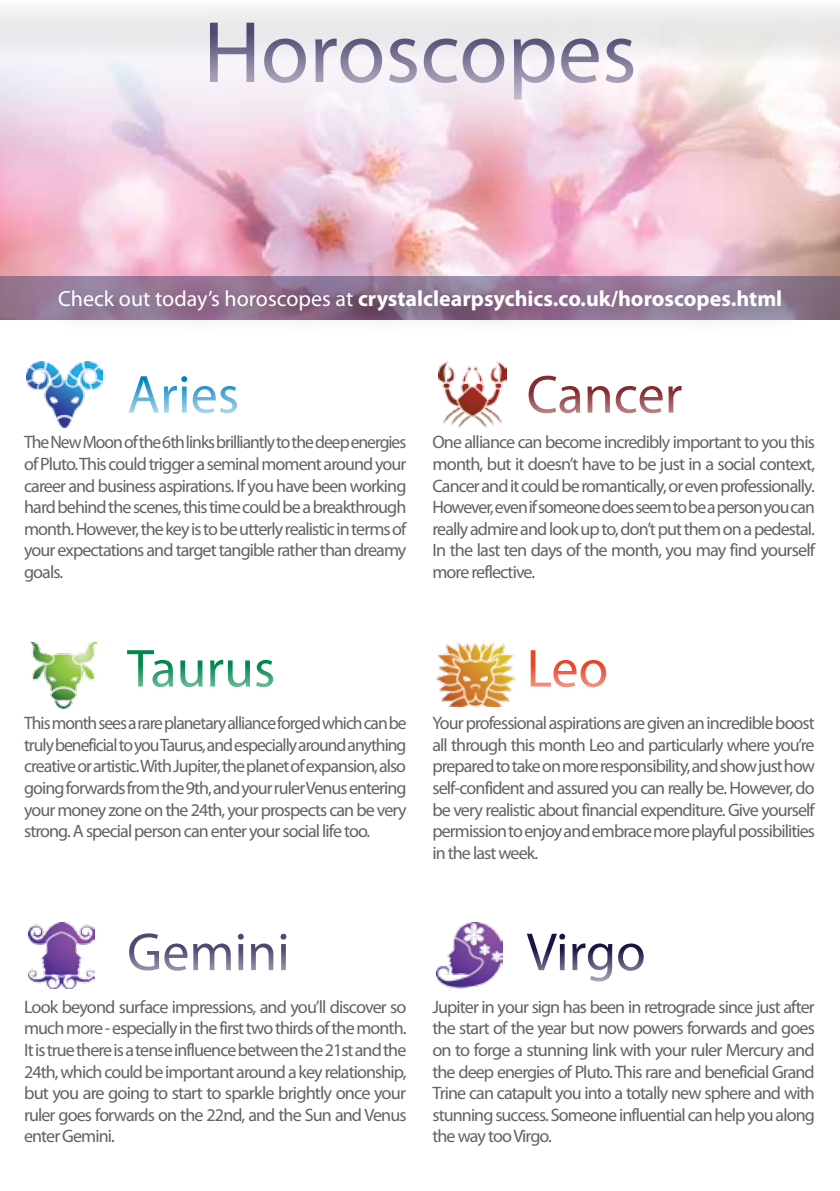
<style>
.page{position:relative;width:840px;height:1191px;background:#fff}
.page>*{position:absolute;margin:0;border:0;box-sizing:border-box;transform-origin:0 0}
.t1{font:88px "Myriad Pro";color:#504a73}
.t2{font:54px "Myriad Pro";color:#504a73}
.t3{font:54px "Myriad Pro";color:#00884f}
.t4{font:54px "Myriad Pro";color:#862b2f}
.t5{font:54px "Myriad Pro";letter-spacing:-.005em;color:#1a1443}
.t6{font:54px "Myriad Pro";color:#0082bf}
.t7{font:54px "Myriad Pro";color:#ec4426}
.t8{font:700 22px "Myriad Pro";color:#fff}
.t9{font:18px/21.6px "Myriad Pro";letter-spacing:-.05em;color:#636363;text-align:justify}
.s1{font-weight:400}
</style>
<div class="page">
<img style="left:30px;top:642px;width:66px;height:66px">
<img style="left:28px;top:922px;width:67px;height:66px">
<img style="left:438px;top:361px;width:68px;height:67px">
<img style="left:436px;top:642px;width:78px;height:65px">
<img style="left:436px;top:922px;width:66px;height:66px">
<img style="left:0;top:8px;width:839px;height:268px">
<svg style="left:0;top:276px;width:839px;height:44px;background:#8a6d82"></svg>
<img style="left:26px;top:361px;width:76px;height:67px">
<div style="left:38px;top:269px;width:772px;height:71px;background:#000;opacity:.13"></div>
<h1 class="t1" style="left:203px;top:-2px;width:434px">Horoscopes</h1>
<p class="t8" style="left:58px;top:284px;width:725px"><span class="s1">Check out today’s horoscopes at</span> crystalclearpsychics.co.uk/horoscopes.html</p>
<h2 class="t6" style="left:127px;top:361px;width:113px">Aries</h2>
<h2 class="t4" style="left:526px;top:361px;width:157px">Cancer</h2>
<p class="t9" style="left:24px;top:431px;width:383px">The New Moon of the 6th links brilliantly to the deep energies of Pluto. This could trigger a seminal moment around your career and business aspirations. If you have been working hard behind the scenes, this time could be a breakthrough month. However, the key is to be utterly realistic in terms of your expectations and target tangible rather than dreamy goals.</p>
<p class="t9" style="left:432px;top:431px;width:384px">One alliance can become incredibly important to you this month, but it doesn’t have to be just in a social context, Cancer and it could be romantically, or even professionally.<br>However, even if someone does seem to be a person you can really admire and look up to, don’t put them on a pedestal.<br>In the last ten days of the month, you may find yourself more reflective.</p>
<h2 class="t3" style="left:127px;top:635px;width:149px">Taurus</h2>
<h2 class="t7" style="left:526px;top:635px;width:83px">Leo</h2>
<p class="t9" style="left:24px;top:712px;width:384px">This month sees a rare planetary alliance forged which can be truly beneficial to you Taurus, and especially around anything creative or artistic. With Jupiter, the planet of expansion, also going forwards from the 9th, and your ruler Venus entering your money zone on the 24th, your prospects can be very strong. A special person can enter your social life too.</p>
<p class="t9" style="left:432px;top:712px;width:384px">Your professional aspirations are given an incredible boost all through this month Leo and particularly where you’re prepared to take on more responsibility, and show just how self-confident and assured you can really be. However, do be very realistic about financial expenditure. Give yourself permission to enjoy and embrace more playful possibilities in the last week.</p>
<h2 class="t2" style="left:127px;top:918px;width:164px">Gemini</h2>
<h2 class="t5" style="left:526px;top:918px;width:120px">Virgo</h2>
<p class="t9" style="left:24px;top:995px;width:384px">Look beyond surface impressions, and you’ll discover so much more - especially in the first two thirds of the month.<br>It is true there is a tense influence between the 21st and the 24th, which could be important around a key relationship, but you are going to start to sparkle brightly once your ruler goes forwards on the 22nd, and the Sun and Venus enter Gemini.</p>
<p class="t9" style="left:432px;top:995px;width:383px">Jupiter in your sign has been in retrograde since just after the start of the year but now powers forwards and goes on to forge a stunning link with your ruler Mercury and the deep energies of Pluto. This rare and beneficial Grand Trine can catapult you into a totally new sphere and with stunning success. Someone influential can help you along the way too Virgo.</p>
</div>
